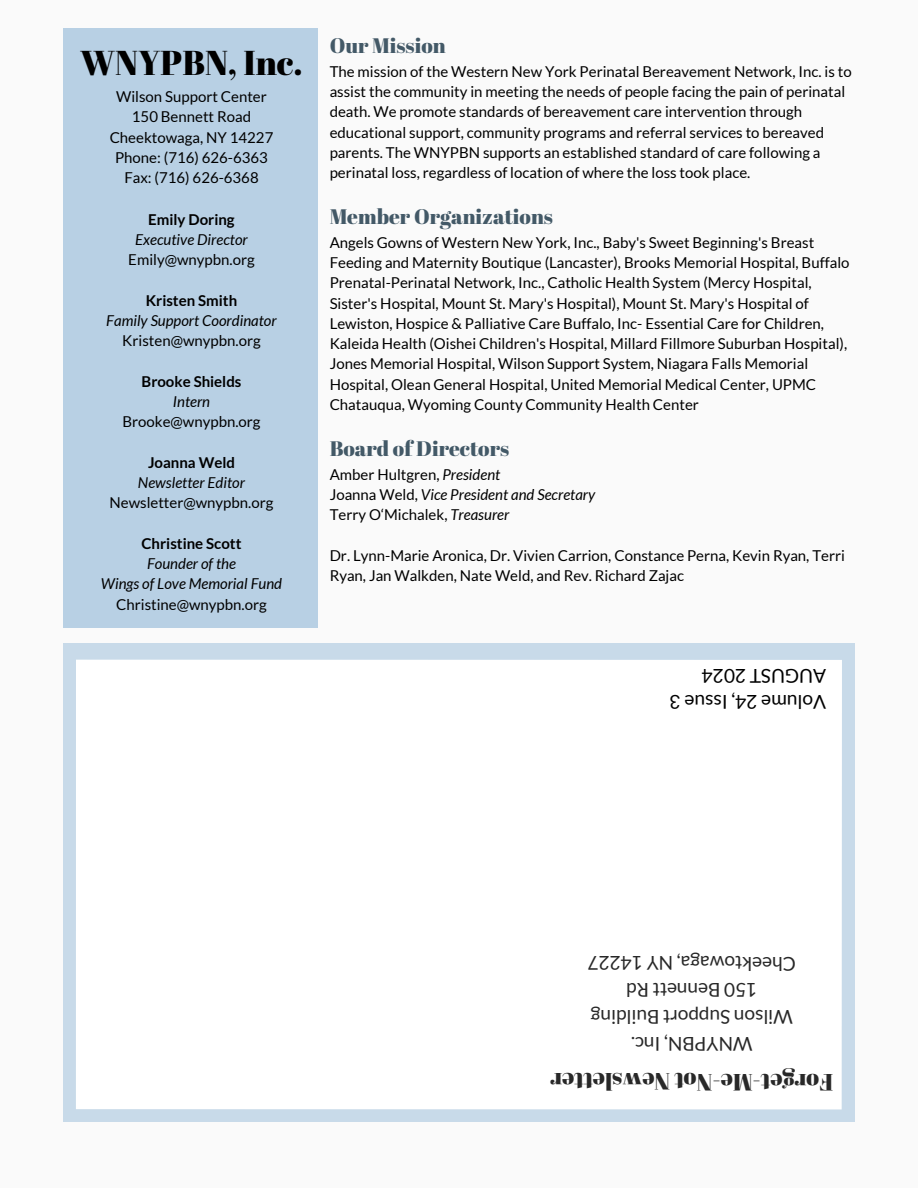
<style>
.page{position:relative;width:918px;height:1188px;background:#fafafa}
.page>*{position:absolute;margin:0;border:0;box-sizing:border-box;transform-origin:0 0}
.t1{font:34.5px "Abril Fatface";color:#000}
.t2{font:23.55px "Abril Fatface";color:#282828}
.t3{font:21px "Abril Fatface";color:#435967}
.t4{font:19.2px/25.8px "Lato";color:#000}
.t5{font:19.05px/26.7px "Lato";color:#282828;text-align:center}
.t6{font:15px/20.2px "Lato";color:#000}
.t7{font:italic 15px "Lato";color:#000}
.t8{font:700 15px "Lato";color:#000}
.s1{font-style:italic}
.s2{font-style:normal}
</style>
<div class="page">
<div style="left:63px;top:643px;width:792px;height:479px;background:#c8dae9"></div>
<div style="left:76px;top:659px;width:766px;height:451px;background:#fff"></div>
<div style="left:64px;top:28px;width:254px;height:599px;background:#b8d0e4"></div>
<p class="t1" style="left:80px;top:39px;width:224px">WNYPBN, Inc.</p>
<p class="t6" style="left:116px;top:86px;width:152px">Wilson Support Center</p>
<p class="t6" style="left:132px;top:107px;width:121px">150 Bennett Road</p>
<p class="t6" style="left:110px;top:127px;width:165px">Cheektowaga, NY 14227</p>
<p class="t6" style="left:115px;top:147px;width:154px">Phone: (716) 626-6363</p>
<p class="t6" style="left:124px;top:167px;width:136px">Fax: (716) 626-6368</p>
<p class="t8" style="left:148px;top:210px;width:88px">Emily Doring</p>
<p class="t7" style="left:135px;top:230px;width:114px">Executive Director</p>
<p class="t6" style="left:128px;top:249px;width:128px">Emily@wnypbn.org</p>
<p class="t8" style="left:146px;top:291px;width:93px">Kristen Smith</p>
<p class="t7" style="left:106px;top:311px;width:172px">Family Support Coordinator</p>
<p class="t6" style="left:122px;top:330px;width:140px">Kristen@wnypbn.org</p>
<p class="t8" style="left:142px;top:372px;width:101px">Brooke Shields</p>
<p class="t7" style="left:173px;top:392px;width:39px">Intern</p>
<p class="t6" style="left:122px;top:411px;width:140px">Brooke@wnypbn.org</p>
<p class="t8" style="left:148px;top:453px;width:89px">Joanna Weld</p>
<p class="t7" style="left:138px;top:473px;width:109px">Newsletter Editor</p>
<p class="t6" style="left:110px;top:492px;width:166px">Newsletter@wnypbn.org</p>
<p class="t8" style="left:142px;top:534px;width:101px">Christine Scott</p>
<p class="t7" style="left:147px;top:554px;width:91px">Founder of the</p>
<p class="t7" style="left:101px;top:575px;width:183px">Wings of Love Memorial Fund</p>
<p class="t6" style="left:116px;top:594px;width:152px">Christine@wnypbn.org</p>
<p class="t3" style="left:330px;top:31px;width:118px">Our Mission</p>
<p class="t6" style="left:330px;top:61px;width:524px">The mission of the Western New York Perinatal Bereavement Network, Inc. is to assist the community in meeting the needs of people facing the pain of perinatal death. We promote standards of bereavement care intervention through educational support, community programs and referral services to bereaved parents. The WNYPBN supports an established standard of care following a perinatal loss, regardless of location of where the loss took place.</p>
<p class="t3" style="left:330px;top:202px;width:225px">Member Organizations</p>
<p class="t6" style="left:330px;top:232px;width:521px">Angels Gowns of Western New York, Inc., Baby's Sweet Beginning's Breast Feeding and Maternity Boutique (Lancaster), Brooks Memorial Hospital, Buffalo Prenatal-Perinatal Network, Inc., Catholic Health System (Mercy Hospital, Sister's Hospital, Mount St. Mary's Hospital), Mount St. Mary's Hospital of Lewiston, Hospice &amp; Palliative Care Buffalo, Inc- Essential Care for Children, Kaleida Health (Oishei Children's Hospital, Millard Fillmore Suburban Hospital), Jones Memorial Hospital, Wilson Support System, Niagara Falls Memorial Hospital, Olean General Hospital, United Memorial Medical Center, UPMC Chatauqua, Wyoming County Community Health Center</p>
<p class="t3" style="left:330px;top:434px;width:181px">Board of Directors</p>
<h3 class="t6" style="left:330px;top:464px;width:172px">Amber Hultgren, <span class="s1">President</span></h3>
<h1 class="t7" style="left:330px;top:485px;width:267px"><span class="s2">Joanna Weld,</span> Vice President and Secretary</h1>
<h3 class="t6" style="left:330px;top:504px;width:181px">Terry O‘Michalek, <span class="s1">Treasurer</span></h3>
<h2 class="t6" style="left:330px;top:545px;width:517px">Dr. Lynn-Marie Aronica, Dr. Vivien Carrion, Constance Perna, Kevin Ryan, Terri<br>Ryan, Jan Walkden, Nate Weld, and Rev. Richard Zajac</h2>
<p class="t4" style="left:826px;top:715px;width:158px;rotate:-180deg">V mulo e eussI ,42 3<br>A U G U TS 4202</p>
<p class="t5" style="left:796px;top:1057px;width:210px;rotate:-180deg">W N Y P B N .cnI,<br>W nos l i Bt r oppuS gn i d l i u<br>051 B Rt t enne d<br>C wot keeh N, aga Y 72241</p>
<p class="t2" style="left:833px;top:1098px;width:284px;rotate:-180deg">M- tegroF N- e Nt o we ret te l s</p>
</div>
